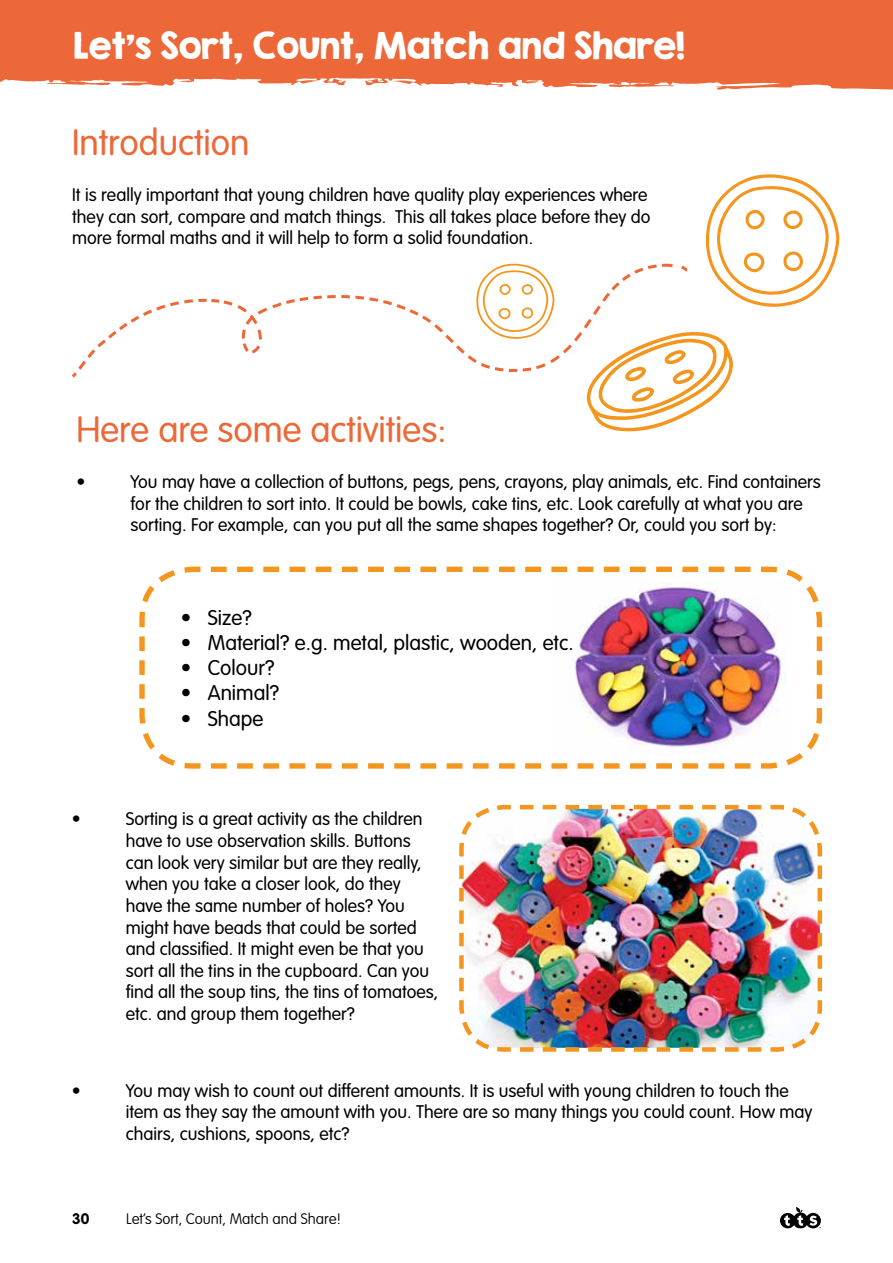
<style>
.page{position:relative;width:893px;height:1263px;background:#fff}
.page>*{position:absolute;margin:0;border:0;box-sizing:border-box;transform-origin:0 0}
.t1{font:300 36px "VAG Rounded Std";color:#ec6839}
.t2{font:33px "KG Second Chances Solid";color:#fff}
.t3{font:300 21px "VAG Rounded Std";color:#000}
.t4{font:300 18px/21.6px "VAG Rounded Std";color:#000}
.t5{font:100 15px "VAG Rounded Std";color:#000}
.t6{font:700 15px "VAG Rounded Std";color:#000}
.s1{color:#fff}
</style>
<div class="page">
<svg style="left:0;top:0;width:893px;height:90px;background:#ed7247"></svg>
<svg style="left:780px;top:1207px;width:41px;height:21px"></svg>
<svg style="left:139px;top:566px;width:684px;height:203px"></svg>
<img style="left:553px;top:582px;width:233px;height:171px">
<img style="left:459px;top:804px;width:364px;height:248px">
<svg style="left:586px;top:174px;width:253px;height:257px"></svg>
<svg style="left:71px;top:263px;width:616px;height:118px"></svg>
<h2 class="t2" style="left:73px;top:24px;width:613px">Let’s Sort, Count, Match and Share!</h2>
<h1 class="t1" style="left:72px;top:122px;width:179px">Introduction</h1>
<p class="t4" style="left:72px;top:184px;width:580px">It is really important that young children have quality play experiences where they can sort, compare and match things. This all takes place before they do more formal maths and it will help to form a solid foundation.</p>
<h1 class="t1" style="left:77px;top:409px;width:371px">Here are some activities:</h1>
<p class="t4" style="left:77px;top:471px;width:10px">•</p>
<p class="t4" style="left:131px;top:471px;width:692px">You may have a collection of buttons, pegs, pens, crayons, play animals, etc. Find containers for the children to sort into. It could be bowls, cake tins, etc. Look carefully at what you are sorting. For example, can you put all the same shapes together? Or, could you sort by:</p>
<p class="t3" style="left:181px;top:605px;width:72px">• Size?</p>
<p class="t3" style="left:181px;top:631px;width:394px">• Material? e.g. metal, plastic, wooden, etc.</p>
<p class="t3" style="left:181px;top:656px;width:95px">• Colour?</p>
<p class="t3" style="left:181px;top:681px;width:100px">• Animal?</p>
<p class="t3" style="left:181px;top:706px;width:89px">• Shape<span class="s1">.</span></p>
<p class="t4" style="left:72px;top:809px;width:10px">•</p>
<p class="t4" style="left:126px;top:809px;width:314px">Sorting is a great activity as the children have to use observation skills. Buttons can look very similar but are they really, when you take a closer look, do they have the same number of holes? You might have beads that could be sorted and classified. It might even be that you sort all the tins in the cupboard. Can you find all the soup tins, the tins of tomatoes, etc. and group them together?</p>
<p class="t4" style="left:72px;top:1080px;width:10px">•</p>
<p class="t4" style="left:126px;top:1080px;width:688px">You may wish to count out different amounts. It is useful with young children to touch the item as they say the amount with you. There are so many things you could count. How may chairs, cushions, spoons, etc?</p>
<p class="t6" style="left:72px;top:1209px;width:19px">30</p>
<p class="t5" style="left:126px;top:1210px;width:216px">Let’s Sort, Count, Match and Share!</p>
</div>
